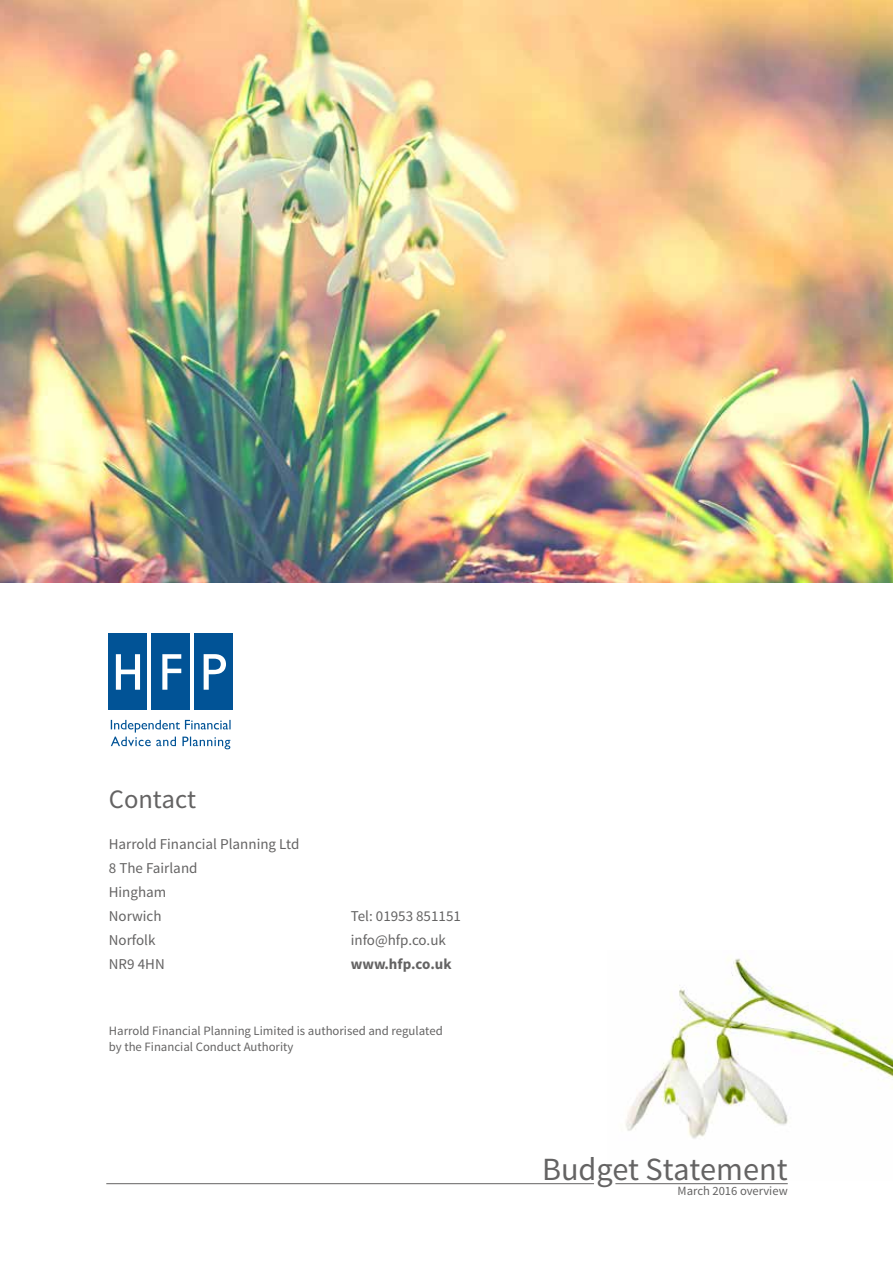
<style>
.page{position:relative;width:893px;height:1263px;background:#fff}
.page>*{position:absolute;margin:0;border:0;box-sizing:border-box;transform-origin:0 0}
.t1{font:32.4px "Source Sans Pro";color:#646363}
.t2{font:26.55px "Source Sans Pro";color:#646363}
.t3{font:15px/24px "Source Sans Pro";color:#646363}
.t4{font:700 15px "Source Sans Pro";color:#646363}
.t5{font:12.75px/16.5px "Source Sans Pro";color:#646363}
.t6{font:12.6px "Source Sans Pro";color:#646363}
</style>
<div class="page">
<img style="left:0;top:0;width:893px;height:583px">
<img style="left:625px;top:958px;width:268px;height:181px">
<hr style="left:615px;top:1183px;width:173px;height:1px;background:#646363">
<hr style="left:106px;top:1183px;width:488px;height:1px;background:#646363">
<svg style="left:111px;top:720px;width:120px;height:29px"></svg>
<div style="left:109px;top:633px;width:38px;height:76px;background:#015396"></div>
<div style="left:151px;top:633px;width:39px;height:76px;background:#015396"></div>
<div style="left:194px;top:633px;width:38px;height:76px;background:#015396"></div>
<svg style="left:204px;top:654px;width:22px;height:36px"></svg>
<svg style="left:116px;top:654px;width:24px;height:36px"></svg>
<svg style="left:162px;top:654px;width:19px;height:36px"></svg>
<h2 class="t2" style="left:109px;top:783px;width:89px">Contact</h2>
<p class="t3" style="left:109px;top:832px;width:192px">Harrold Financial Planning Ltd<br>8 The Fairland<br>Hingham<br>Norwich<br>Norfolk<br>NR9 4HN</p>
<p class="t3" style="left:351px;top:904px;width:112px">Tel: 01953 851151 info@hfp.co.uk</p>
<p class="t4" style="left:351px;top:955px;width:102px">www.hfp.co.uk</p>
<p class="t5" style="left:109px;top:1022px;width:335px">Harrold Financial Planning Limited is authorised and regulated by the Financial Conduct Authority</p>
<h1 class="t1" style="left:542px;top:1149px;width:247px">Budget Statement</h1>
<p class="t6" style="left:677px;top:1183px;width:112px">March 2016 overview</p>
</div>
